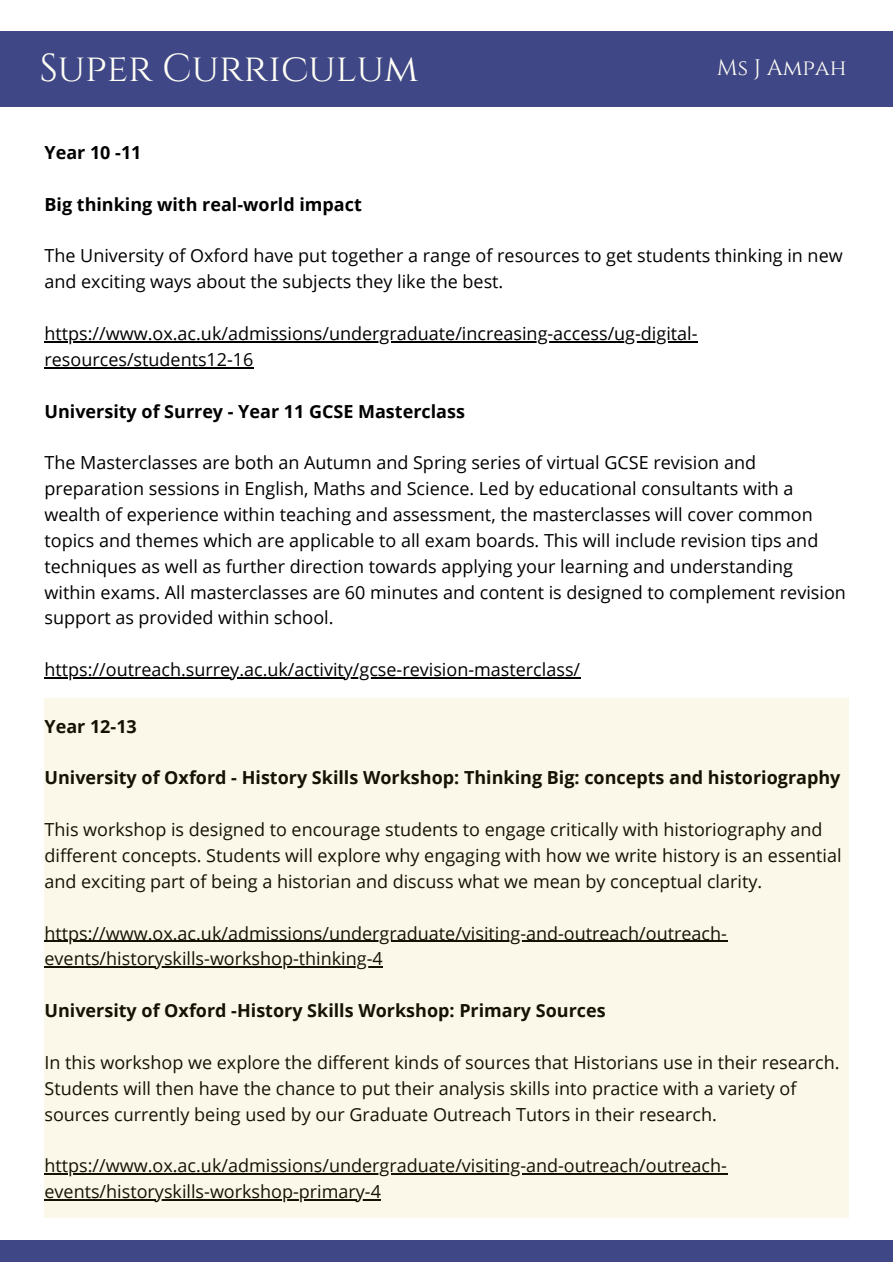
<style>
.page{position:relative;width:893px;height:1264px;background:#fff}
.page>*{position:absolute;margin:0;border:0;box-sizing:border-box;transform-origin:0 0}
.t1{font:39px "Cinzel";color:#fffff6}
.t2{font:22.5px "Cinzel";color:#fffff6}
.t3{font:18px/25.8px "Open Sans";color:#000}
.t4{font:700 18px "Open Sans";color:#000}
</style>
<div class="page">
<div style="left:0;top:1240px;width:892px;height:21px;background:#3f4786"></div>
<div style="left:0;top:31px;width:892px;height:76px;background:#3f4786"></div>
<hr style="left:44px;top:341px;width:654px;height:1px;background:#000">
<hr style="left:44px;top:367px;width:210px;height:1px;background:#000">
<hr style="left:44px;top:677px;width:536px;height:1px;background:#000">
<div style="left:44px;top:698px;width:804px;height:519px;background:#fbf8ea"></div>
<p class="t1" style="left:39px;top:43px;width:380px">Super Curriculum</p>
<p class="t2" style="left:717px;top:53px;width:131px">Ms J Ampah</p>
<p class="t4" style="left:44px;top:140px;width:98px">Year 10 -11</p>
<p class="t4" style="left:44px;top:191px;width:319px">Big thinking with real-world impact</p>
<p class="t3" style="left:44px;top:242px;width:799px">The University of Oxford have put together a range of resources to get students thinking in new and exciting ways about the subjects they like the best.</p>
<p class="t3" style="left:44px;top:320px;width:654px">https://www.ox.ac.uk/admissions/undergraduate/increasing-access/ug-digital&shy;resources/students12-16</p>
<p class="t4" style="left:44px;top:398px;width:422px">University of Surrey - Year 11 GCSE Masterclass</p>
<p class="t3" style="left:44px;top:449px;width:802px">The Masterclasses are both an Autumn and Spring series of virtual GCSE revision and preparation sessions in English, Maths and Science. Led by educational consultants with a wealth of experience within teaching and assessment, the masterclasses will cover common topics and themes which are applicable to all exam boards. This will include revision tips and techniques as well as further direction towards applying your learning and understanding within exams. All masterclasses are 60 minutes and content is designed to complement revision support as provided within school.</p>
<p class="t3" style="left:44px;top:656px;width:537px">https://outreach.surrey.ac.uk/activity/gcse-revision-masterclass/</p>
<p class="t4" style="left:44px;top:713px;width:94px">Year 12-13</p>
<p class="t4" style="left:44px;top:765px;width:797px">University of Oxford - History Skills Workshop: Thinking Big: concepts and historiography</p>
<p class="t3" style="left:44px;top:816px;width:798px">This workshop is designed to encourage students to engage critically with historiography and different concepts. Students will explore why engaging with how we write history is an essential and exciting part of being a historian and discuss what we mean by conceptual clarity.</p>
<p class="t3" style="left:44px;top:919px;width:684px">https://www.ox.ac.uk/admissions/undergraduate/visiting-and-outreach/outreach&shy;events/historyskills-workshop-thinking-4</p>
<p class="t4" style="left:44px;top:997px;width:562px">University of Oxford -History Skills Workshop: Primary Sources</p>
<p class="t3" style="left:44px;top:1048px;width:796px">In this workshop we explore the different kinds of sources that Historians use in their research.</p>
<p class="t3" style="left:44px;top:1074px;width:753px">Students will then have the chance to put their analysis skills into practice with a variety of sources currently being used by our Graduate Outreach Tutors in their research.</p>
<p class="t3" style="left:44px;top:1152px;width:684px">https://www.ox.ac.uk/admissions/undergraduate/visiting-and-outreach/outreach&shy;events/historyskills-workshop-primary-4</p>
</div>
